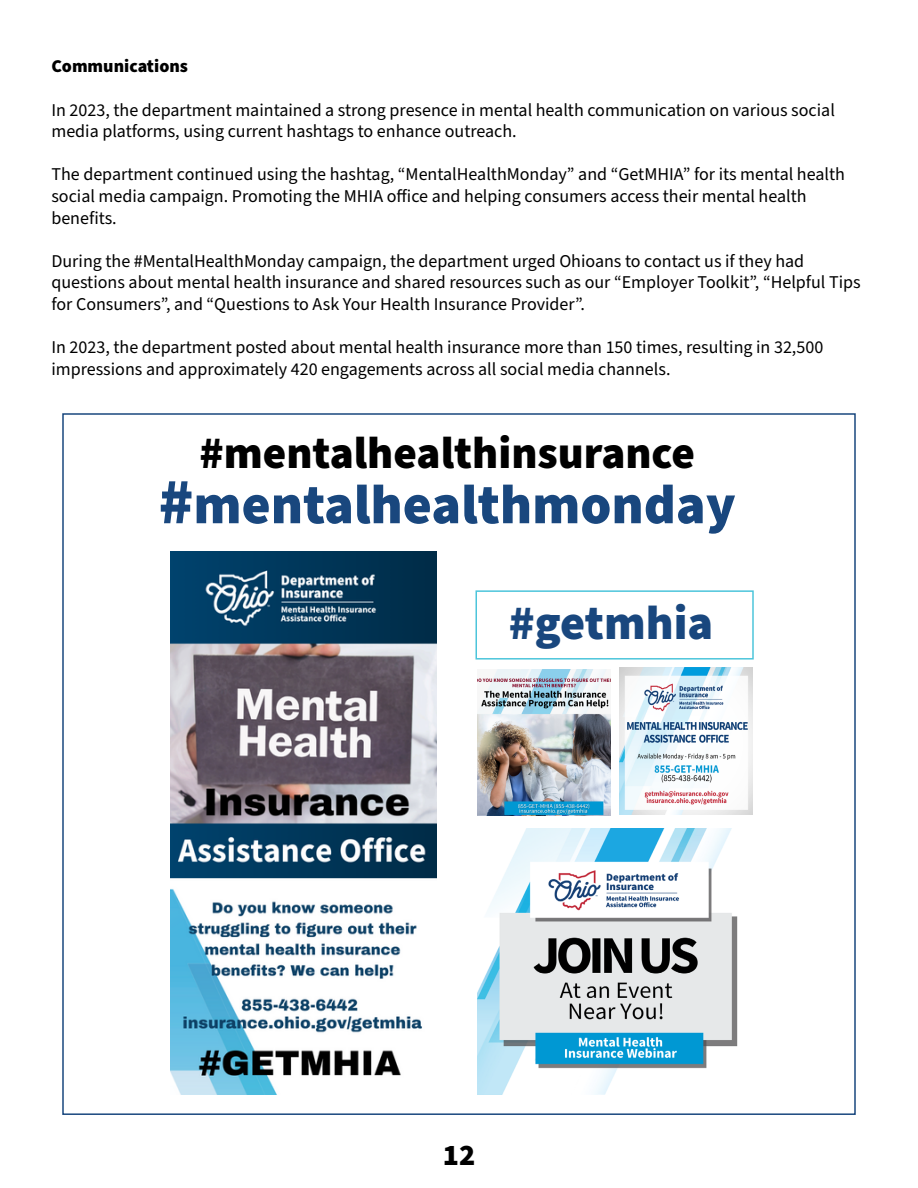
<style>
.page{position:relative;width:918px;height:1188px;background:#fff}
.page>*{position:absolute;margin:0;border:0;box-sizing:border-box;transform-origin:0 0}
.t1{font:900 55.5px "Source Sans Pro";color:#19477e}
.t2{font:900 48px "Source Sans Pro";color:#19477e}
.t3{font:900 45px "Source Sans Pro";color:#000}
.t4{font:900 30px "Source Sans Pro";color:#000}
.t5{font:18px/21.6px "Source Sans Pro";color:#000}
.t6{font:900 18px "Source Sans Pro";color:#000}
.s1{font-size:64.5px}
</style>
<div class="page">
<img style="left:478px;top:670px;width:133px;height:146px">
<img style="left:620px;top:668px;width:133px;height:147px">
<img style="left:478px;top:828px;width:260px;height:266px">
<img style="left:170px;top:551px;width:266px;height:544px">
<div style="left:476px;top:590px;width:278px;height:70px;border:2px solid #4cc5db"></div>
<p class="t6" style="left:51px;top:54px;width:138px">Communications</p>
<p class="t5" style="left:51px;top:99px;width:785px">In 2023, the department maintained a strong presence in mental health communication on various social media platforms, using current hashtags to enhance outreach.</p>
<p class="t5" style="left:51px;top:164px;width:795px">The department continued using the hashtag, “MentalHealthMonday” and “GetMHIA” for its mental health social media campaign. Promoting the MHIA office and helping consumers access their mental health benefits.</p>
<p class="t5" style="left:51px;top:251px;width:811px">During the #MentalHealthMonday campaign, the department urged Ohioans to contact us if they had questions about mental health insurance and shared resources such as our “Employer Toolkit”, “Helpful Tips for Consumers”, and “Questions to Ask Your Health Insurance Provider”.</p>
<p class="t5" style="left:51px;top:337px;width:773px">In 2023, the department posted about mental health insurance more than 150 times, resulting in 32,500 impressions and approximately 420 engagements across all social media channels.</p>
<h3 class="t3" style="left:199px;top:422px;width:497px">#mentalhealthinsurance</h3>
<h1 class="t1" style="left:159px;top:466px;width:579px"><span class="s1">#</span>mentalhealthmonday</h1>
<h2 class="t2" style="left:509px;top:590px;width:206px">#getmhia</h2>
<h3 class="t4" style="left:443px;top:1134px;width:34px">12</h3>
</div>
